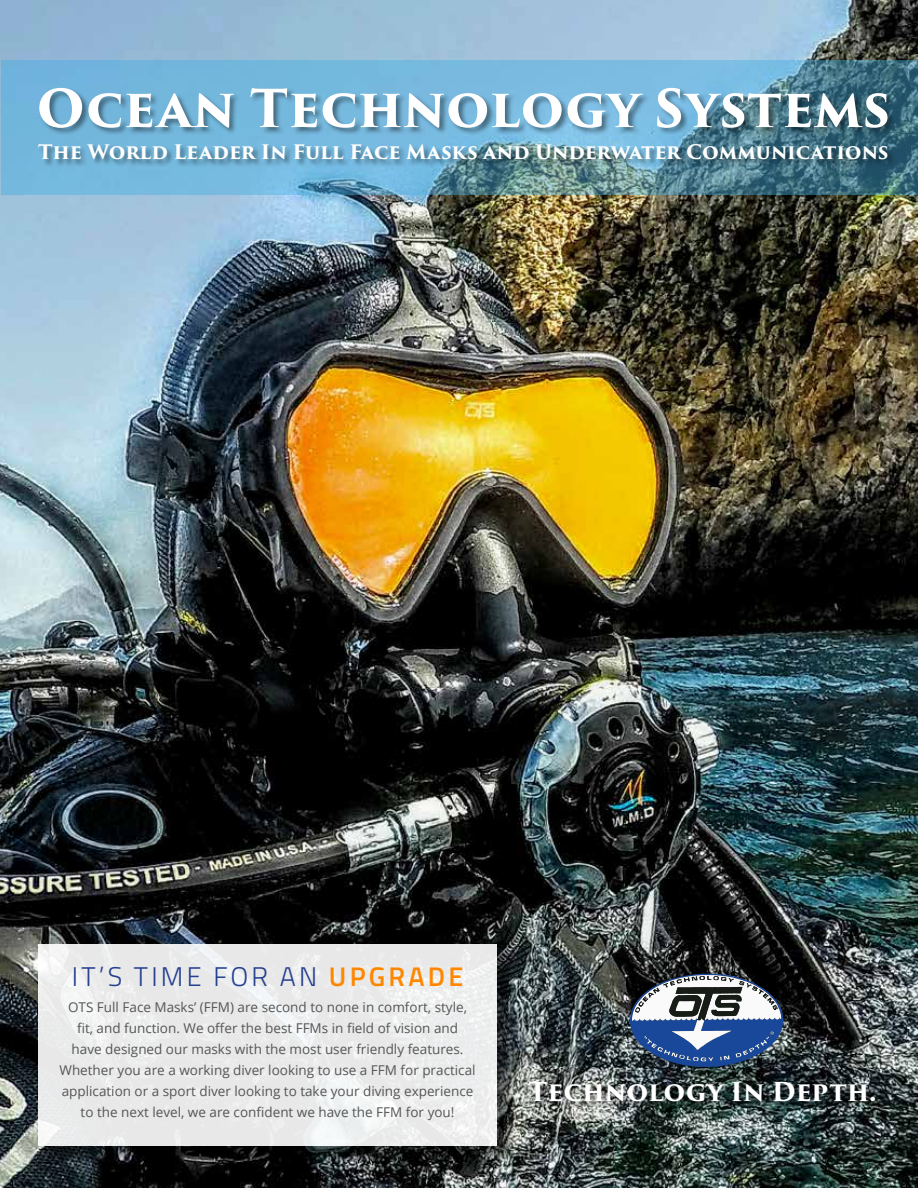
<style>
.page{position:relative;width:918px;height:1188px;background:#fff}
.page>*{position:absolute;margin:0;border:0;box-sizing:border-box;transform-origin:0 0}
.t1{font:700 51px "Trajan Pro 3";color:#fff}
.t2{font:300 27px "Titillium Web";letter-spacing:.12em;color:#25408f}
.t3{font:700 25.5px "Trajan Pro 3";color:#fff}
.t4{font:700 19.5px "Trajan Pro 3";letter-spacing:-.01em;color:#fff}
.t5{font:13.5px/21px "Open Sans";color:#555;text-align:center}
.s1{font-weight:600;color:#ff8700}
</style>
<div class="page">
<img style="left:0;top:0;width:918px;height:1188px">
<svg style="left:1px;top:61px;width:917px;height:134px;fill:#73b7dd"></svg>
<div style="left:39px;top:87px;width:856px;height:48px;background:#000;opacity:.42"></div>
<div style="left:37px;top:144px;width:858px;height:24px;background:#000;opacity:.42"></div>
<div style="left:528px;top:1081px;width:355px;height:29px;background:#000;opacity:.42"></div>
<svg style="left:630px;top:974px;width:153px;height:93px"></svg>
<div style="left:40px;top:946px;width:476px;height:219px;background:#000;opacity:.55"></div>
<div style="left:38px;top:944px;width:459px;height:202px;background:linear-gradient(to right,#eaeaeb,#ededed)"></div>
<h1 class="t1" style="left:36px;top:71px;width:855px">Ocean Technology Systems</h1>
<h3 class="t4" style="left:38px;top:137px;width:852px">The World Leader In Full Face Masks and Underwater Communications</h3>
<h2 class="t2" style="left:72px;top:957px;width:393px">IT’S TIME FOR AN <span class="s1">UPGRADE</span></h2>
<p class="t5" style="left:60px;top:996px;width:418px">OTS Full Face Masks’ (FFM) are second to none in comfort, style, fit, and function. We offer the best FFMs in field of vision and<br>have designed our masks with the most user friendly features.<br>Whether you are a working diver looking to use a FFM for practical application or a sport diver looking to take your diving experience to the next level, we are confident we have the FFM for you!</p>
<h3 class="t3" style="left:528px;top:1073px;width:350px">Technology In Depth.</h3>
</div>
